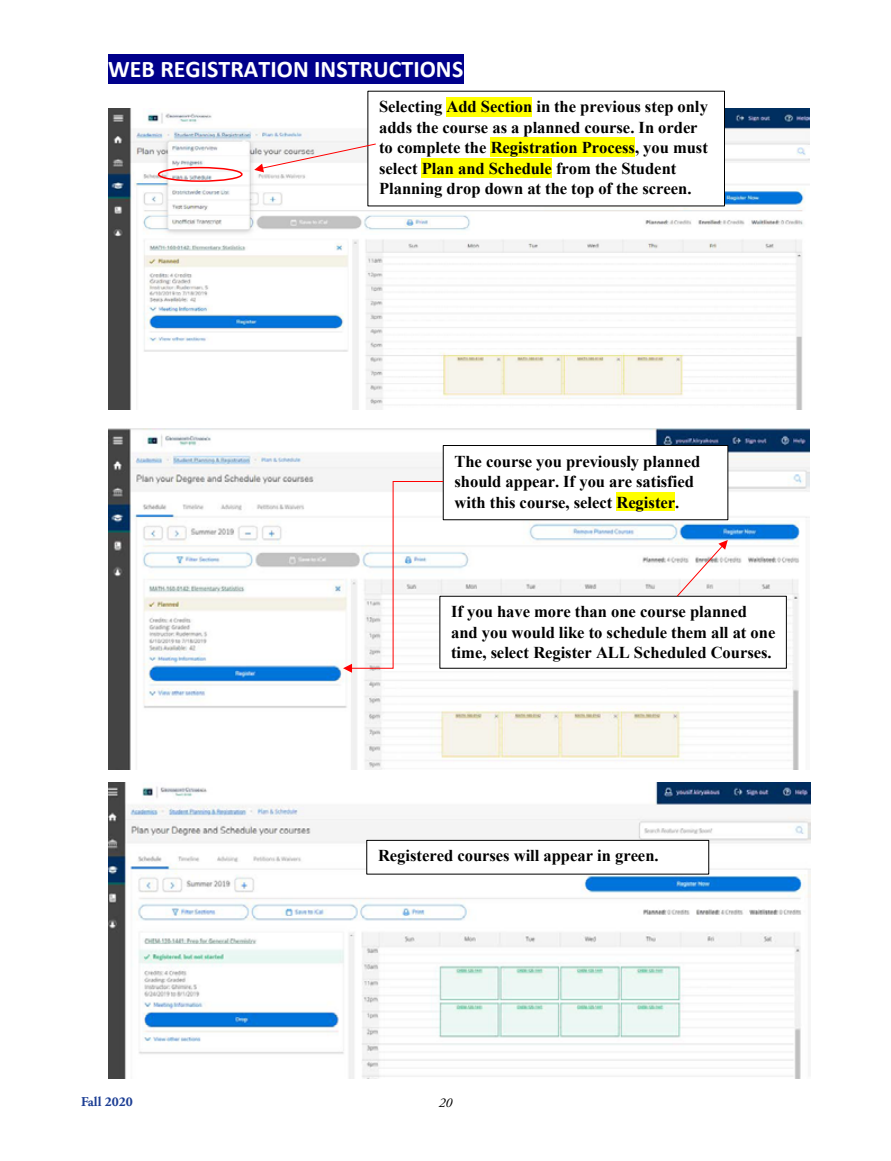
<style>
.page{position:relative;width:891px;height:1161px;background:#fff}
.page>*{position:absolute;margin:0;border:0;box-sizing:border-box;transform-origin:0 0}
.t1{font:700 24px "Calibri";color:#fff}
.t2{font:700 16.5px/20.4px "Times New Roman";color:#000}
.t3{font:700 13.5px "Adobe Garamond Pro";color:#1c3e94}
.t4{font:italic 13.5px "Adobe Garamond Pro";color:#000}
</style>
<div class="page">
<div style="left:108px;top:54px;width:355px;height:29px;background:#00008b"></div>
<img style="left:108px;top:429px;width:702px;height:341px">
<img style="left:108px;top:108px;width:702px;height:302px">
<img style="left:108px;top:783px;width:702px;height:296px">
<div style="left:368px;top:91px;width:356px;height:115px;background:#fff"></div>
<div style="left:447px;top:97px;width:85px;height:19px;background:#ff0"></div>
<div style="left:491px;top:138px;width:144px;height:19px;background:#ff0"></div>
<div style="left:422px;top:158px;width:130px;height:19px;background:#ff0"></div>
<div style="left:158px;top:167px;width:85px;height:15px;border:2px solid #f00;border-radius:50%"></div>
<svg style="left:254px;top:143px;width:122px;height:29px"></svg>
<div style="left:443px;top:446px;width:285px;height:74px;background:#fff"></div>
<div style="left:443px;top:445px;width:285px;height:75px;border:1px solid #000"></div>
<div style="left:616px;top:492px;width:59px;height:19px;background:#ff0"></div>
<div style="left:440px;top:596px;width:346px;height:72px;background:#fff"></div>
<svg style="left:343px;top:481px;width:101px;height:192px"></svg>
<svg style="left:676px;top:540px;width:52px;height:57px"></svg>
<div style="left:367px;top:840px;width:342px;height:34px;background:#fff"></div>
<div style="left:366px;top:840px;width:343px;height:34px;border:1px solid #000"></div>
<p class="t1" style="left:108px;top:53px;width:357px">WEB REGISTRATION INSTRUCTIONS</p>
<p class="t2" style="left:379px;top:96px;width:330px">Selecting Add Section in the previous step only adds the course as a planned course. In order to complete the Registration Process, you must select Plan and Schedule from the Student Planning drop down at the top of the screen.</p>
<p class="t2" style="left:454px;top:450px;width:247px">The course you previously planned should appear. If you are satisfied with this course, select Register.</p>
<p class="t2" style="left:451px;top:601px;width:326px">If you have more than one course planned and you would like to schedule them all at one time, select Register ALL Scheduled Courses.</p>
<p class="t3" style="left:81px;top:1094px;width:53px">Fall 2020</p>
<p class="t2" style="left:378px;top:845px;width:282px">Registered courses will appear in green.</p>
<p class="t4" style="left:439px;top:1095px;width:15px">20</p>
</div>
